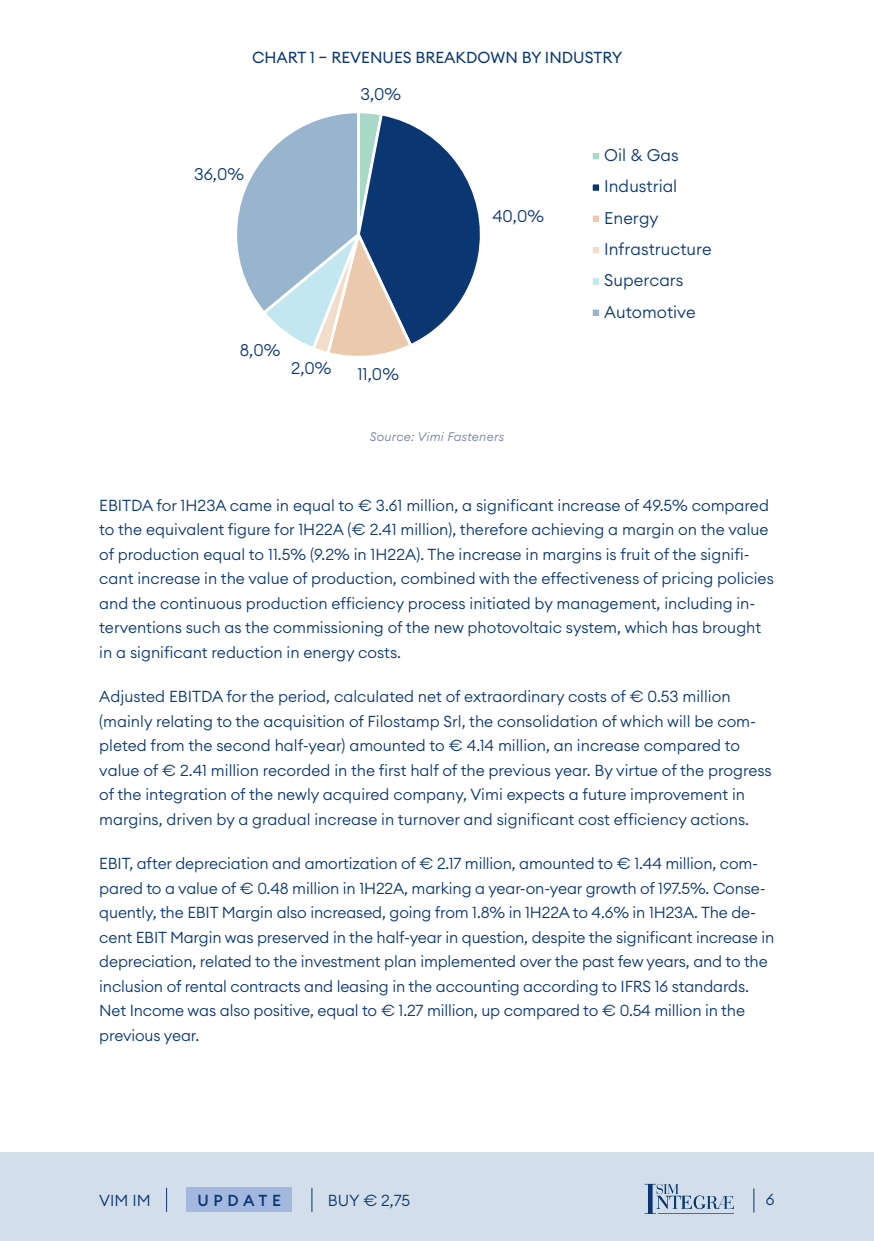
<style>
.page{position:relative;width:874px;height:1241px;background:#fff}
.page>*{position:absolute;margin:0;border:0;box-sizing:border-box;transform-origin:0 0}
.t1{font:300 16.62px/31.3px "Euclid Circular A";color:#0a3672}
.t2{font:300 15.75px/24.5px "Euclid Circular A";color:#0a3672}
.intestazione_tabelle_e_grafici{font:15.75px "Euclid Circular A";color:#0a3672}
.t3{font:500 15.75px "Euclid Circular A";letter-spacing:.3em;color:#0a3672}
.source{font:italic 300 12.25px "Euclid Circular A";letter-spacing:.02em;color:#747ea8}
</style>
<div class="page">
<div style="left:0;top:1152px;width:873px;height:88px;background:#d2dee9"></div>
<svg style="left:166px;top:1187px;width:1px;height:24px"></svg>
<div style="left:186px;top:1187px;width:106px;height:24px;background:#a2b8de"></div>
<svg style="left:311px;top:1187px;width:1px;height:24px"></svg>
<svg style="left:753px;top:1188px;width:1px;height:24px"></svg>
<svg style="left:644px;top:1183px;width:89px;height:30px"></svg>
<svg style="left:237px;top:113px;width:243px;height:243px"></svg>
<div style="left:591px;top:152px;width:9px;height:9px;background:#a8d9c6"></div>
<div style="left:589px;top:150px;width:12px;height:12px;border:3px solid #fff"></div>
<div style="left:591px;top:183px;width:9px;height:9px;background:#0a3672"></div>
<div style="left:589px;top:182px;width:12px;height:11px;border:3px solid #fff"></div>
<div style="left:591px;top:214px;width:9px;height:9px;background:#ebc9ad"></div>
<div style="left:589px;top:213px;width:12px;height:12px;border:3px solid #fff"></div>
<div style="left:591px;top:245px;width:9px;height:10px;background:#f2dcca"></div>
<div style="left:589px;top:244px;width:12px;height:12px;border:3px solid #fff"></div>
<div style="left:591px;top:277px;width:9px;height:9px;background:#c3e7f0"></div>
<div style="left:589px;top:275px;width:12px;height:12px;border:3px solid #fff"></div>
<div style="left:591px;top:308px;width:9px;height:9px;background:#99b4cd"></div>
<div style="left:589px;top:307px;width:12px;height:12px;border:3px solid #fff"></div>
<p class="intestazione_tabelle_e_grafici" style="left:252px;top:47px;width:372px">CHART 1 – REVENUES BREAKDOWN BY INDUSTRY</p>
<p class="t1" style="left:360px;top:78px;width:42px">3,0%</p>
<p class="t1" style="left:194px;top:158px;width:52px">36,0%</p>
<p class="t1" style="left:492px;top:201px;width:53px">40,0%</p>
<p class="t1" style="left:604px;top:139px;width:109px">Oil &amp; Gas<br>Industrial<br>Energy<br>Infrastructure<br>Supercars<br>Automotive</p>
<p class="t1" style="left:239px;top:334px;width:42px">8,0%</p>
<p class="t1" style="left:291px;top:352px;width:42px">2,0%</p>
<p class="t1" style="left:357px;top:358px;width:43px">11,0%</p>
<p class="source" style="left:369px;top:428px;width:136px">Source: Vimi Fasteners</p>
<p class="t2" style="left:99px;top:492px;width:675px">EBITDA for 1H23A came in equal to € 3.61 million, a significant increase of 49.5% compared to the equivalent figure for 1H22A (€ 2.41 million), therefore achieving a margin on the value of production equal to 11.5% (9.2% in 1H22A). The increase in margins is fruit of the signifi&shy;cant increase in the value of production, combined with the effectiveness of pricing policies and the continuous production efficiency process initiated by management, including in&shy;terventions such as the commissioning of the new photovoltaic system, which has brought in a significant reduction in energy costs.</p>
<p class="t2" style="left:99px;top:684px;width:673px">Adjusted EBITDA for the period, calculated net of extraordinary costs of € 0.53 million (mainly relating to the acquisition of Filostamp Srl, the consolidation of which will be com&shy;pleted from the second half-year) amounted to € 4.14 million, an increase compared to value of € 2.41 million recorded in the first half of the previous year. By virtue of the progress of the integration of the newly acquired company, Vimi expects a future improvement in margins, driven by a gradual increase in turnover and significant cost efficiency actions.</p>
<p class="t2" style="left:99px;top:851px;width:676px">EBIT, after depreciation and amortization of € 2.17 million, amounted to € 1.44 million, com&shy;pared to a value of € 0.48 million in 1H22A, marking a year-on-year growth of 197.5%. Conse&shy;quently, the EBIT Margin also increased, going from 1.8% in 1H22A to 4.6% in 1H23A. The de&shy;cent EBIT Margin was preserved in the half-year in question, despite the significant increase in depreciation, related to the investment plan implemented over the past few years, and to the inclusion of rental contracts and leasing in the accounting according to IFRS 16 standards.<br>Net Income was also positive, equal to € 1.27 million, up compared to € 0.54 million in the previous year.</p>
<p class="t1" style="left:645px;top:805px;width:44px">73,00</p>
<p class="t1" style="left:418px;top:853px;width:41px">61,00</p>
<p class="t1" style="left:115px;top:875px;width:46px">60,00</p>
<p class="t1" style="left:190px;top:906px;width:42px">47,97</p>
<p class="t1" style="left:115px;top:915px;width:46px">50,00</p>
<p class="t1" style="left:115px;top:956px;width:47px">40,00</p>
<p class="t1" style="left:115px;top:996px;width:46px">30,00</p>
<p class="t1" style="left:306px;top:1179px;width:157px">Value of Production</p>
<p class="t2" style="left:99px;top:1187px;width:53px">VIM IM</p>
<p class="t3" style="left:197px;top:1190px;width:85px">UPDATE</p>
<p class="t2" style="left:327px;top:1187px;width:84px">BUY € 2,75</p>
<p class="t2" style="left:765px;top:1186px;width:10px">6</p>
</div>
